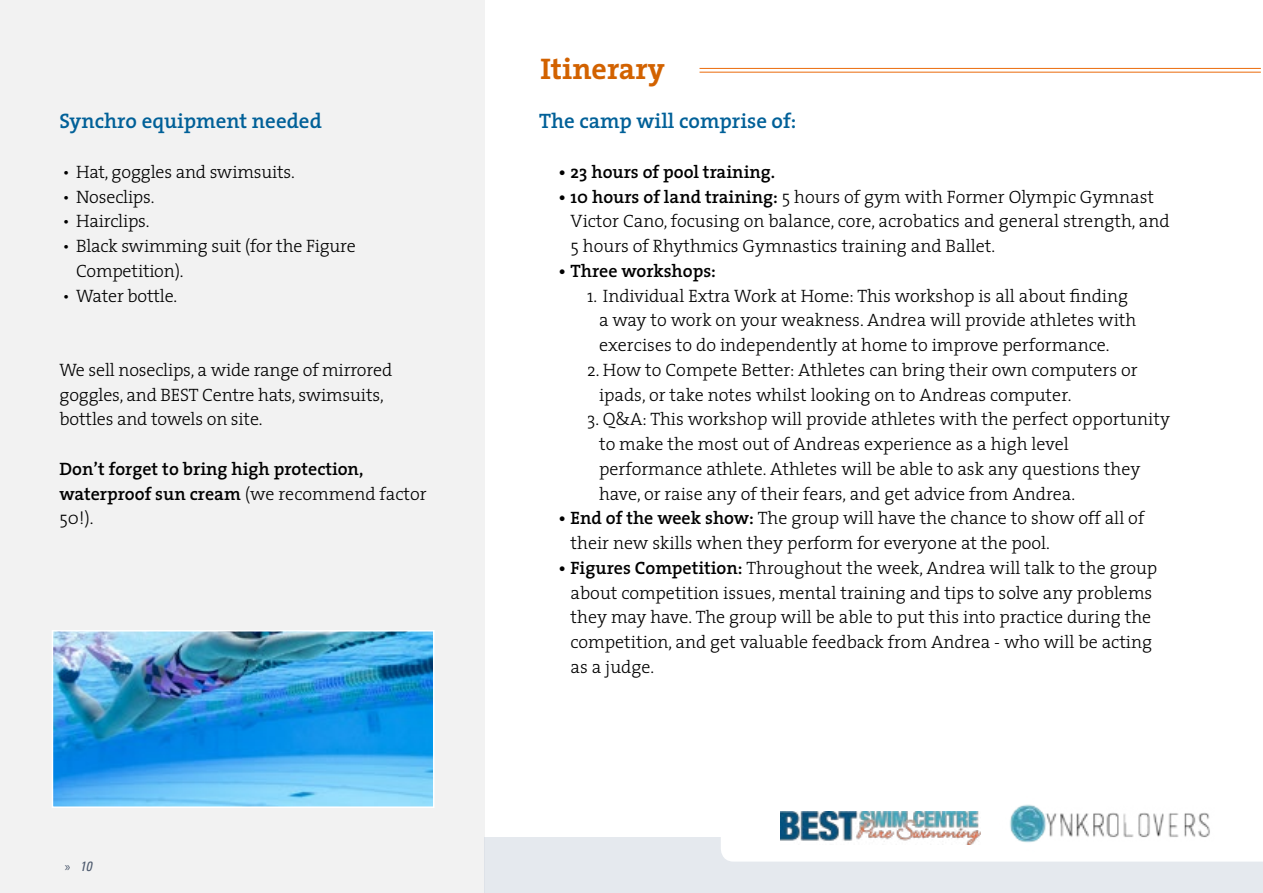
<style>
.page{position:relative;width:1263px;height:893px;background:#fff}
.page>*{position:absolute;margin:0;border:0;box-sizing:border-box;transform-origin:0 0}
.t1{font:700 30px "The Serif";color:#d26200}
.t2{font:600 21px "The Serif";color:#006098}
.t3{font:300 18px/24.8px "The Serif";color:#000}
.t4{font:600 18px/24.8px "The Serif";color:#000}
.t5{font:italic condensed 13.5px "Univers";color:#4d5a6e}
.s1{font-weight:300}
.s2{font-family:"Myriad Pro";font-style:normal;font-stretch:normal}
.s3{font-weight:600}
</style>
<div class="page">
<div style="left:0;top:0;width:485px;height:893px;background:#f2f2f2"></div>
<hr style="left:699px;top:68px;width:562px;height:1px;background:#eb6a0a">
<hr style="left:699px;top:72px;width:562px;height:1px;background:#eb6a0a">
<div style="left:485px;top:838px;width:778px;height:55px;background:#e5e9ee"></div>
<img style="left:55px;top:633px;width:376px;height:172px">
<div style="left:52px;top:630px;width:382px;height:178px;border:2px solid #fff"></div>
<div style="left:721px;top:831px;width:542px;height:31px;background:#fff"></div>
<img style="left:999px;top:804px;width:226px;height:58px">
<img style="left:780px;top:811px;width:200px;height:33px">
<p class="t2" style="left:60px;top:104px;width:264px">Synchro equipment needed</p>
<p class="t3" style="left:63px;top:159px;width:234px">• Hat, goggles and swimsuits.</p>
<p class="t3" style="left:63px;top:183px;width:94px">• Noseclips.</p>
<p class="t3" style="left:63px;top:208px;width:89px">• Hairclips.</p>
<p class="t3" style="left:76px;top:233px;width:281px;text-indent:-14px">• Black swimming suit (for the Figure<br>Competition).</p>
<p class="t3" style="left:63px;top:282px;width:116px">• Water bottle.</p>
<p class="t3" style="left:60px;top:357px;width:334px">We sell noseclips, a wide range of mirrored goggles, and BEST Centre hats, swimsuits, bottles and towels on site.</p>
<p class="t4" style="left:60px;top:456px;width:369px">Don’t forget to bring high protection, waterproof sun cream <span class="s1">(we recommend factor<br>50!).</span></p>
<p class="t5" style="left:65px;top:857px;width:28px"><span class="s2">»</span> 10</p>
<h1 class="t1" style="left:540px;top:44px;width:126px">Itinerary</h1>
<p class="t2" style="left:539px;top:104px;width:259px">The camp will comprise of:</p>
<p class="t4" style="left:558px;top:159px;width:218px">• 23 hours of pool training.</p>
<p class="t3" style="left:570px;top:183px;width:601px;text-indent:-12px"><span class="s3">• 10 hours of land training:</span> 5 hours of gym with Former Olympic Gymnast<br>Victor Cano, focusing on balance, core, acrobatics and general strength, and<br>5 hours of Rhythmics Gymnastics training and Ballet.</p>
<p class="t4" style="left:558px;top:258px;width:159px">• Three workshops:</p>
<p class="t3" style="left:599px;top:282px;width:539px;text-indent:-12px">1. Individual Extra Work at Home: This workshop is all about finding a way to work on your weakness. Andrea will provide athletes with exercises to do independently at home to improve performance.</p>
<p class="t3" style="left:599px;top:357px;width:540px;text-indent:-12px">2. How to Compete Better: Athletes can bring their own computers or ipads, or take notes whilst looking on to Andreas computer.</p>
<p class="t3" style="left:599px;top:406px;width:572px;text-indent:-12px">3. Q&amp;A: This workshop will provide athletes with the perfect opportunity to make the most out of Andreas experience as a high level performance athlete. Athletes will be able to ask any questions they have, or raise any of their fears, and get advice from Andrea.</p>
<p class="t3" style="left:570px;top:505px;width:575px;text-indent:-12px"><span class="s3">• End of the week show:</span> The group will have the chance to show off all of their new skills when they perform for everyone at the pool.</p>
<p class="t3" style="left:570px;top:555px;width:588px;text-indent:-12px"><span class="s3">• Figures Competition:</span> Throughout the week, Andrea will talk to the group about competition issues, mental training and tips to solve any problems they may have. The group will be able to put this into practice during the competition, and get valuable feedback from Andrea - who will be acting as a judge.</p>
</div>
